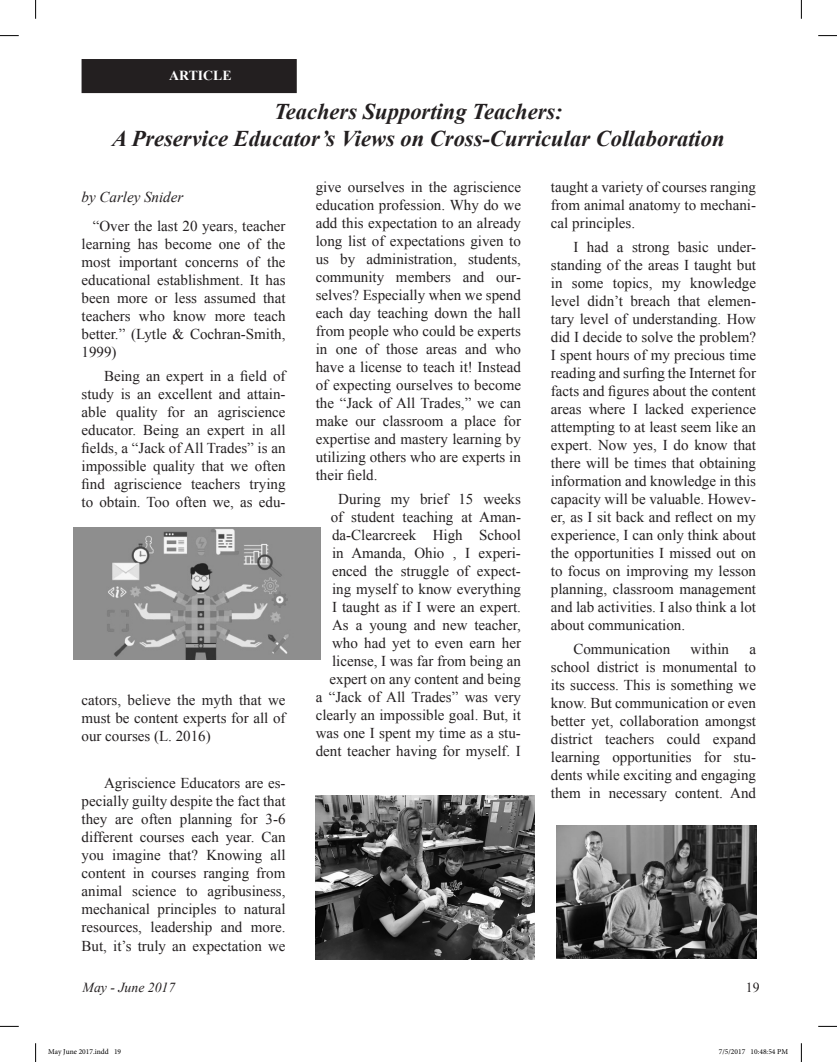
<style>
.page{position:relative;width:837px;height:1062px;background:#fff}
.page>*{position:absolute;margin:0;border:0;box-sizing:border-box;transform-origin:0 0}
.t1{font:italic 700 22.5px/27px "Times New Roman";color:#231f20;text-align:center}
.t2{font:15px/18px "Times New Roman";color:#231f20;text-align:justify}
.t3{font:italic 15px "Times New Roman";color:#231f20}
.t4{font:italic 13.75px "Times New Roman";color:#231f20}
.t5{font:700 13.75px "Times New Roman";color:#fff}
.t6{font:13.75px "Times New Roman";color:#231f20}
.t7{font:7.5px "Minion Pro";color:#000}
</style>
<div class="page">
<div style="left:82px;top:60px;width:214px;height:32px;background:#231f20"></div>
<div style="left:81px;top:59px;width:215px;height:34px;border:1px solid #231f20"></div>
<img style="left:73px;top:527px;width:247px;height:132px">
<img style="left:556px;top:825px;width:200px;height:133px">
<img style="left:315px;top:795px;width:219px;height:164px">
<svg style="left:0;top:35px;width:19px;height:1px"></svg>
<svg style="left:818px;top:35px;width:18px;height:1px"></svg>
<svg style="left:0;top:1025px;width:19px;height:1px"></svg>
<svg style="left:818px;top:1025px;width:18px;height:1px"></svg>
<svg style="left:35px;top:0;width:1px;height:19px"></svg>
<svg style="left:35px;top:1043px;width:1px;height:18px"></svg>
<svg style="left:800px;top:0;width:1px;height:19px"></svg>
<svg style="left:800px;top:1043px;width:1px;height:18px"></svg>
<p class="t5" style="left:169px;top:66px;width:64px">ARTICLE</p>
<h1 class="t1" style="left:112px;top:97px;width:613px">Teachers Supporting Teachers:<br>A Preservice Educator’s Views on Cross-Curricular Collaboration</h1>
<p class="t3" style="left:81px;top:186px;width:103px">by Carley Snider</p>
<p class="t2" style="left:81px;top:217px;width:205px;text-indent:11px">“Over the last 20 years, teacher learning has become one of the most important concerns of the educational establishment. It has been more or less assumed that teachers who know more teach better.” (Lytle &amp; Cochran-Smith, 1999)</p>
<p class="t2" style="left:81px;top:366px;width:205px;text-indent:22px">Being an expert in a field of study is an excellent and attain&shy;able quality for an agriscience educator. Being an expert in all fields, a “Jack of All Trades” is an impossible quality that we often find agriscience teachers trying to obtain. Too often we, as edu-</p>
<p class="t2" style="left:81px;top:690px;width:205px">cators, believe the myth that we must be content experts for all of our courses (L. 2016)</p>
<p class="t2" style="left:81px;top:774px;width:205px;text-indent:22px">Agriscience Educators are es&shy;pecially guilty despite the fact that they are often planning for 3-6 different courses each year. Can you imagine that? Knowing all content in courses ranging from animal science to agribusiness, mechanical principles to natural resources, leadership and more.<br>But, it’s truly an expectation we</p>
<p class="t2" style="left:315px;top:178px;width:207px">give ourselves in the agriscience education profession. Why do we add this expectation to an already long list of expectations given to us by administration, students, community members and our&shy;selves? Especially when we spend each day teaching down the hall from people who could be experts in one of those areas and who have a license to teach it! Instead of expecting ourselves to become the “Jack of All Trades,” we can make our classroom a place for expertise and mastery learning by utilizing others who are experts in their field.</p>
<p class="t2" style="left:315px;top:489px;width:207px;text-align:right">During my brief 15 weeks<br>of student teaching at Aman&shy;da-Clearcreek High School<br>in Amanda, Ohio , I experi&shy;enced the struggle of expect&shy;ing myself to know everything<br>I taught as if I were an expert.<br>As a young and new teacher, who had yet to even earn her license, I was far from being an expert on any content and being<br>a “Jack of All Trades” was very clearly an impossible goal. But, it was one I spent my time as a stu&shy;dent teacher having for myself. I</p>
<p class="t2" style="left:550px;top:178px;width:207px">taught a variety of courses ranging from animal anatomy to mechani&shy;cal principles.</p>
<p class="t2" style="left:550px;top:237px;width:207px;text-indent:22px">I had a strong basic under&shy;standing of the areas I taught but in some topics, my knowledge level didn’t breach that elemen&shy;tary level of understanding. How did I decide to solve the problem?<br>I spent hours of my precious time reading and surfing the Internet for facts and figures about the content areas where I lacked experience attempting to at least seem like an expert. Now yes, I do know that there will be times that obtaining information and knowledge in this capacity will be valuable. Howev&shy;er, as I sit back and reflect on my experience, I can only think about the opportunities I missed out on to focus on improving my lesson planning, classroom management and lab activities. I also think a lot about communication.</p>
<p class="t2" style="left:573px;top:639px;width:98px">Communication</p>
<p class="t2" style="left:690px;top:639px;width:40px">within</p>
<p class="t2" style="left:550px;top:639px;width:207px;text-indent:198px">a school district is monumental to its success. This is something we know. But communication or even better yet, collaboration amongst district teachers could expand learning opportunities for stu&shy;dents while exciting and engaging them in necessary content. And</p>
<p class="t4" style="left:82px;top:977px;width:94px">May - June 2017</p>
<p class="t6" style="left:745px;top:977px;width:15px">19</p>
<p class="t7" style="left:48px;top:1046px;width:75px">May June 2017.indd 19</p>
<p class="t7" style="left:718px;top:1046px;width:71px">7/5/2017 10:48:54 PM</p>
</div>
